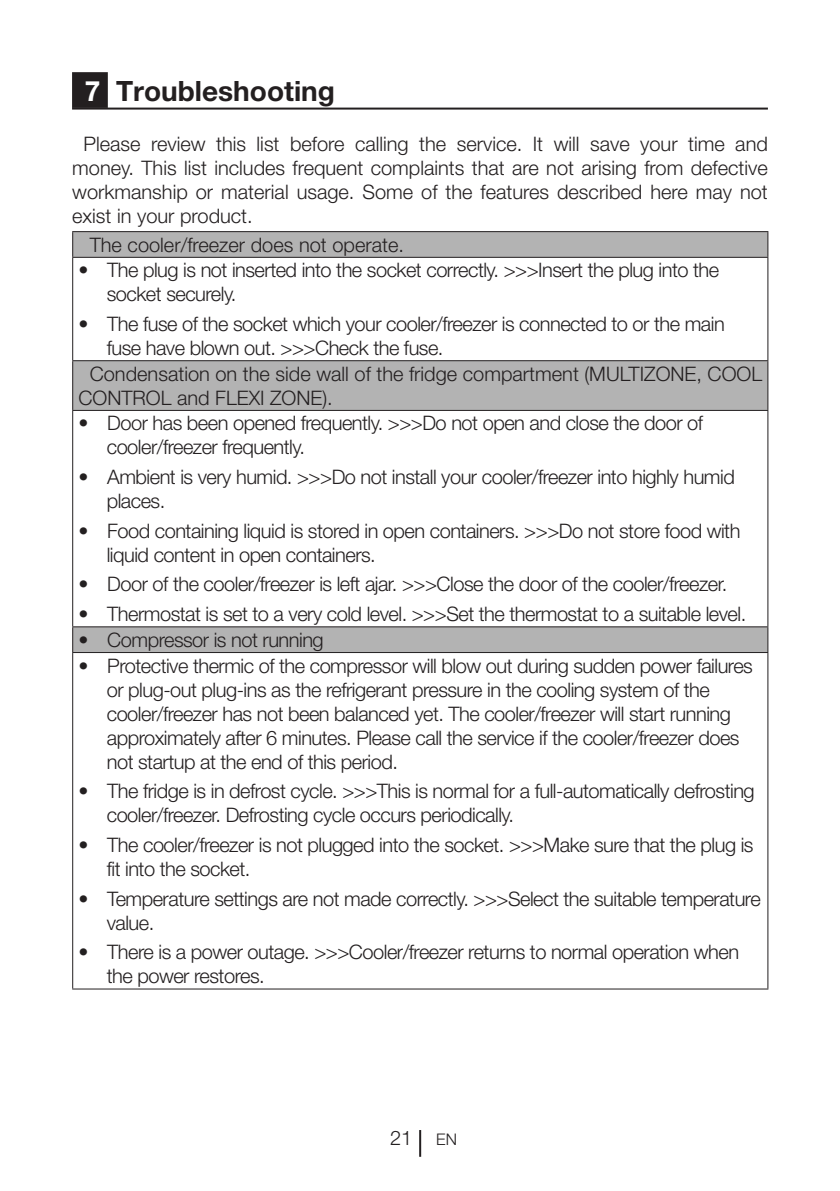
<style>
.page{position:relative;width:840px;height:1191px;background:#fff}
.page>*{position:absolute;margin:0;border:0;box-sizing:border-box;transform-origin:0 0}
.t1{font:700 28px "Helvetica Neue LT Pro";color:#231f20}
.t2{font:300 20px/24px "Helvetica Neue LT Pro";letter-spacing:-.025em;color:#231f20}
.t3{font:300 20px "Helvetica Neue LT Pro";color:#231f20}
.s1{color:#fff}
.s2{font-size:16px}
</style>
<div class="page">
<hr style="left:419px;top:1130px;width:2px;height:26px;background:#231f20">
<div style="left:73px;top:73px;width:34px;height:34px;background:#231f20"></div>
<div style="left:72px;top:72px;width:36px;height:36px;border:2px solid #231f20"></div>
<hr style="left:72px;top:108px;width:695px;height:2px;background:#231f20">
<svg style="left:73px;top:232px;width:694px;height:420px"></svg>
<svg style="left:72px;top:232px;width:1px;height:25px"></svg>
<svg style="left:767px;top:232px;width:1px;height:25px"></svg>
<hr style="left:72px;top:231px;width:696px;height:1px;background:#231f20">
<hr style="left:72px;top:258px;width:1px;height:102px;background:#231f20">
<hr style="left:767px;top:258px;width:1px;height:102px;background:#231f20">
<hr style="left:72px;top:257px;width:696px;height:1px;background:#231f20">
<hr style="left:72px;top:361px;width:1px;height:49px;background:#231f20">
<hr style="left:767px;top:361px;width:1px;height:49px;background:#231f20">
<hr style="left:72px;top:360px;width:696px;height:1px;background:#231f20">
<hr style="left:72px;top:411px;width:1px;height:215px;background:#231f20">
<hr style="left:767px;top:411px;width:1px;height:215px;background:#231f20">
<hr style="left:72px;top:410px;width:696px;height:1px;background:#231f20">
<svg style="left:72px;top:627px;width:1px;height:25px"></svg>
<svg style="left:767px;top:627px;width:1px;height:25px"></svg>
<hr style="left:72px;top:626px;width:696px;height:1px;background:#231f20">
<hr style="left:72px;top:653px;width:1px;height:335px;background:#231f20">
<hr style="left:767px;top:653px;width:1px;height:335px;background:#231f20">
<hr style="left:72px;top:652px;width:696px;height:1px;background:#231f20">
<hr style="left:72px;top:988px;width:696px;height:1px;background:#231f20">
<h1 class="t1" style="left:85px;top:73px;width:251px"><span class="s1">7</span> Troubleshooting</h1>
<p class="t2" style="left:72px;top:132px;width:696px;text-align:justify;text-indent:11px">Please review this list before calling the service. It will save your time and money. This list includes frequent complaints that are not arising from defective workmanship or material usage. Some of the features described here may not exist in your product.</p>
<p class="t3" style="left:90px;top:232px;width:315px">The cooler/freezer does not operate.</p>
<p class="t2" style="left:107px;top:258px;width:613px;text-indent:-28px">• The plug is not inserted into the socket correctly. &gt;&gt;&gt;Insert the plug into the socket securely.</p>
<p class="t2" style="left:78px;top:311px;width:647px">• The fuse of the socket which your cooler/freezer is connected to or the main</p>
<p class="t2" style="left:107px;top:335px;width:338px">fuse have blown out. &gt;&gt;&gt;Check the fuse.</p>
<p class="t3" style="left:90px;top:361px;width:673px">Condensation on the side wall of the fridge compartment (MULTIZONE, COOL</p>
<p class="t3" style="left:78px;top:385px;width:256px">CONTROL and FLEXI ZONE).</p>
<p class="t2" style="left:107px;top:411px;width:597px;text-indent:-28px">• Door has been opened frequently. &gt;&gt;&gt;Do not open and close the door of cooler/freezer frequently.</p>
<p class="t2" style="left:107px;top:464px;width:629px;text-indent:-28px">• Ambient is very humid. &gt;&gt;&gt;Do not install your cooler/freezer into highly humid places.</p>
<p class="t2" style="left:107px;top:518px;width:634px;text-indent:-28px">• Food containing liquid is stored in open containers. &gt;&gt;&gt;Do not store food with liquid content in open containers.</p>
<p class="t2" style="left:78px;top:572px;width:650px">• Door of the cooler/freezer is left ajar. &gt;&gt;&gt;Close the door of the cooler/freezer.</p>
<p class="t2" style="left:78px;top:601px;width:669px">• Thermostat is set to a very cold level. &gt;&gt;&gt;Set the thermostat to a suitable level.</p>
<p class="t2" style="left:78px;top:627px;width:247px">• Compressor is not running</p>
<p class="t2" style="left:107px;top:653px;width:647px;text-indent:-28px">• Protective thermic of the compressor will blow out during sudden power failures or plug-out plug-ins as the refrigerant pressure in the cooling system of the cooler/freezer has not been balanced yet. The cooler/freezer will start running approximately after 6 minutes. Please call the service if the cooler/freezer does not startup at the end of this period.</p>
<p class="t2" style="left:107px;top:778px;width:649px;text-indent:-28px">• The fridge is in defrost cycle. &gt;&gt;&gt;This is normal for a full-automatically defrosting cooler/freezer. Defrosting cycle occurs periodically.</p>
<p class="t2" style="left:107px;top:832px;width:648px;text-indent:-28px">• The cooler/freezer is not plugged into the socket. &gt;&gt;&gt;Make sure that the plug is fit into the socket.</p>
<p class="t2" style="left:107px;top:886px;width:655px;text-indent:-28px">• Temperature settings are not made correctly. &gt;&gt;&gt;Select the suitable temperature value.</p>
<p class="t2" style="left:107px;top:939px;width:633px;text-indent:-28px">• There is a power outage. &gt;&gt;&gt;Cooler/freezer returns to normal operation when the power restores.</p>
<p class="t2" style="left:390px;top:1125px;width:68px">21 <span class="s2">EN</span></p>
</div>
